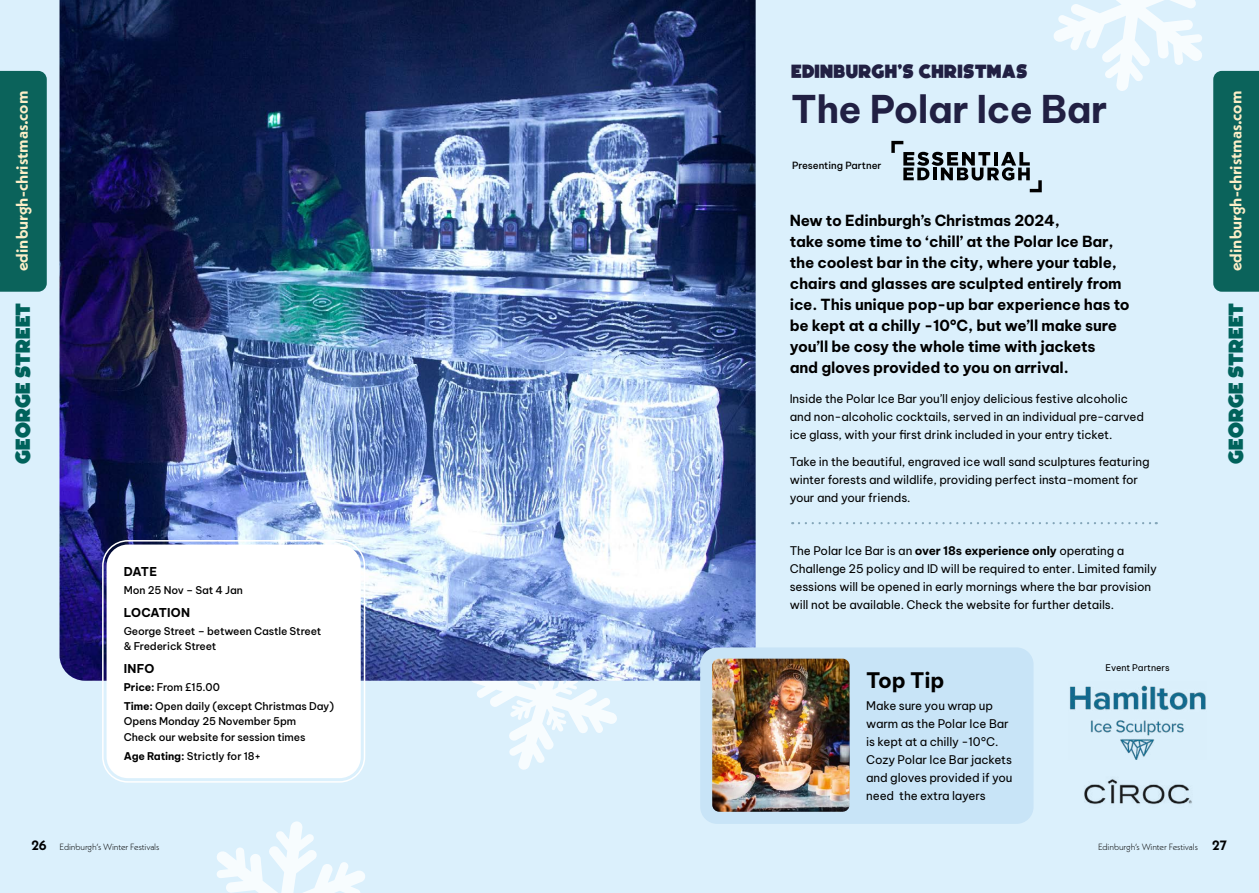
<style>
.page{position:relative;width:1259px;height:893px;background:#dbf0fc}
.page>*{position:absolute;margin:0;border:0;box-sizing:border-box;transform-origin:0 0}
.t1{font:700 37.5px "Be Vietnam Pro";letter-spacing:-.015em;color:#212043}
.t2{font:21px "Boldfinger";letter-spacing:-.01em;color:#00625b}
.t3{font:700 21px "Be Vietnam Pro";letter-spacing:-.015em;color:#000}
.t4{font:19.5px "Boldfinger";color:#212043}
.t5{font:700 16.5px "Neue Kabel";color:#fceec7}
.t6{font:700 15px/21px "Be Vietnam Pro";letter-spacing:-.01em;color:#000}
.t7{font:700 13.5px "Neue Kabel";color:#000}
.t8{font:700 12px "Be Vietnam Pro";letter-spacing:.02em;color:#000}
.t9{font:11.7px/18px "Be Vietnam Pro";letter-spacing:-.01em;color:#000}
.t10{font:500 10.5px/15px "Be Vietnam Pro";letter-spacing:-.01em;color:#000}
.t11{font:500 9.75px "Be Vietnam Pro";color:#000}
.t12{font:300 9px "Neue Kabel";letter-spacing:-.01em;color:#000}
.t13{font:9px "Be Vietnam Pro";color:#000}
.s1{font-weight:700}
</style>
<div class="page">
<svg style="left:472px;top:681px;width:145px;height:89px"></svg>
<svg style="left:217px;top:821px;width:148px;height:72px"></svg>
<img style="left:59px;top:0;width:696px;height:681px">
<div style="left:700px;top:647px;width:333px;height:177px;background:#c8e4f7;border-radius:17px"></div>
<img style="left:712px;top:659px;width:137px;height:153px">
<div style="left:107px;top:545px;width:254px;height:233px;background:#fff;border-radius:21px"></div>
<div style="left:102px;top:540px;width:263px;height:243px;border:2px solid #fff;border-radius:25px"></div>
<div style="left:110px;top:547px;width:248px;height:228px;border:2px solid #fff;border-radius:18px"></div>
<svg style="left:799px;top:522px;width:357px;height:2px"></svg>
<img style="left:1070px;top:685px;width:136px;height:74px">
<svg style="left:891px;top:141px;width:150px;height:51px"></svg>
<img style="left:1084px;top:779px;width:108px;height:26px">
<svg style="left:1054px;top:0;width:205px;height:292px"></svg>
<div style="left:0;top:71px;width:47px;height:221px;background:#0b635b"></div>
<h3 class="t4" style="left:791px;top:60px;width:238px">EDINBURGH’S CHRISTMAS</h3>
<h1 class="t1" style="left:791px;top:77px;width:318px">The Polar Ice Bar</h1>
<h3 class="t5" style="left:11px;top:271px;width:182px;rotate:-90deg">edinburgh-christmas.com</h3>
<h3 class="t5" style="left:1225px;top:271px;width:182px;rotate:-90deg">edinburgh-christmas.com</h3>
<p class="t11" style="left:792px;top:157px;width:91px">Presenting Partner</p>
<p class="t6" style="left:789px;top:208px;width:342px">New to Edinburgh’s Christmas 2024,<br>take some time to ‘chill’ at the Polar Ice Bar, the coolest bar in the city, where your table, chairs and glasses are sculpted entirely from ice. This unique pop-up bar experience has to be kept at a chilly -10°C, but we’ll make sure you’ll be cosy the whole time with jackets<br>and gloves provided to you on arrival.</p>
<p class="t9" style="left:789px;top:389px;width:356px">Inside the Polar Ice Bar you’ll enjoy delicious festive alcoholic and non-alcoholic cocktails, served in an individual pre-carved ice glass, with your first drink included in your entry ticket.</p>
<p class="t9" style="left:789px;top:451px;width:361px">Take in the beautiful, engraved ice wall sand sculptures featuring winter forests and wildlife, providing perfect insta-moment for your and your friends.</p>
<h2 class="t2" style="left:11px;top:464px;width:163px;rotate:-90deg">GEORGE STREET</h2>
<h2 class="t2" style="left:1223px;top:464px;width:163px;rotate:-90deg">GEORGE STREET</h2>
<p class="t8" style="left:124px;top:561px;width:35px">DATE</p>
<p class="t10" style="left:124px;top:581px;width:121px">Mon 25 Nov – Sat 4 Jan</p>
<p class="t8" style="left:124px;top:602px;width:68px">LOCATION</p>
<p class="t10" style="left:124px;top:622px;width:199px">George Street – between Castle Street &amp; Frederick Street</p>
<p class="t8" style="left:124px;top:658px;width:32px">INFO</p>
<p class="t10" style="left:124px;top:676px;width:212px;line-height:19.5px"><span class="s1">Price:</span> From £15.00<br><span class="s1">Time:</span> Open daily (except Christmas Day)</p>
<p class="t10" style="left:124px;top:713px;width:183px">Opens Monday 25 November 5pm<br>Check our website for session times</p>
<p class="t10" style="left:124px;top:747px;width:139px"><span class="s1">Age Rating:</span> Strictly for 18+</p>
<p class="t9" style="left:789px;top:540px;width:369px">The Polar Ice Bar is an <span class="s1">over 18s experience only</span> operating a Challenge 25 policy and ID will be required to enter. Limited family sessions will be opened in early mornings where the bar provision will not be available. Check the website for further details.</p>
<h2 class="t3" style="left:866px;top:662px;width:80px">Top Tip</h2>
<p class="t9" style="left:866px;top:696px;width:148px">Make sure you wrap up warm as the Polar Ice Bar is kept at a chilly -10°C.<br>Cozy Polar Ice Bar jackets and gloves provided if you need the extra layers</p>
<p class="t13" style="left:1105px;top:660px;width:66px">Event Partners</p>
<p class="t7" style="left:31px;top:837px;width:17px">26</p>
<p class="t7" style="left:1212px;top:837px;width:16px">27</p>
<p class="t12" style="left:60px;top:841px;width:101px">Edinburgh’s Winter Festivals</p>
<p class="t12" style="left:1098px;top:841px;width:101px">Edinburgh’s Winter Festivals</p>
</div>
